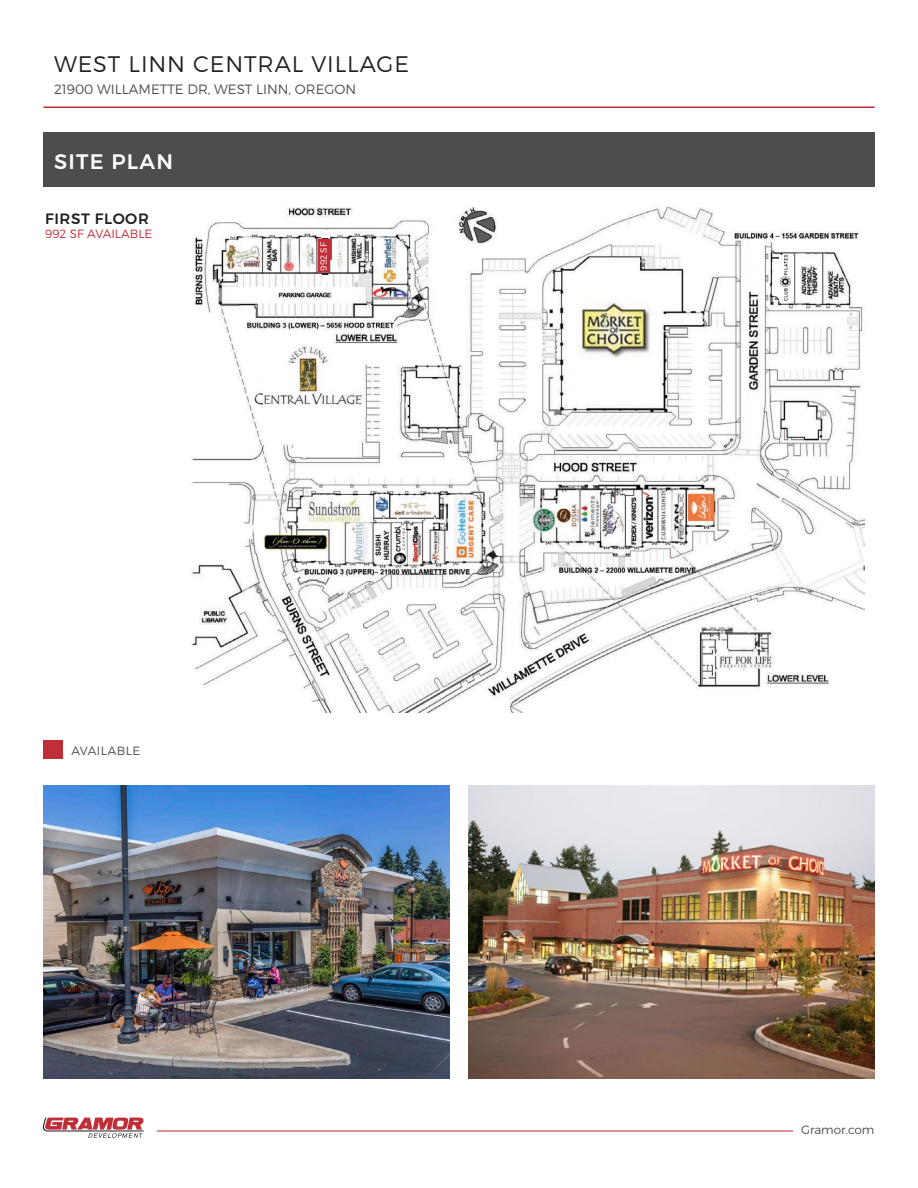
<style>
.page{position:relative;width:918px;height:1188px;background:#fff}
.page>*{position:absolute;margin:0;border:0;box-sizing:border-box;transform-origin:0 0}
.t1{font:300 22.5px "Montserrat";letter-spacing:.04em;color:#231f20}
.t2{font:500 21px "Montserrat";letter-spacing:.06em;color:#fff}
.t3{font:500 15px "Montserrat";letter-spacing:.04em;color:#231f20}
.t4{font:300 13.5px "Montserrat";color:#4d4d4f}
.t5{font:300 12px "Montserrat";color:#c02f38}
.t6{font:300 12px "Montserrat";color:#4d4d4f}
.t7{font:300 12px "Montserrat";letter-spacing:.04em;color:#4d4d4f}
.t8{font:300 9px "Montserrat";color:#fff}
</style>
<div class="page">
<img style="left:192px;top:207px;width:673px;height:506px">
<div style="left:719px;top:187px;width:141px;height:43px;background:#fff"></div>
<div style="left:43px;top:740px;width:19px;height:19px;background:#c02f38"></div>
<img style="left:43px;top:786px;width:407px;height:293px">
<img style="left:468px;top:786px;width:407px;height:293px">
<div style="left:43px;top:133px;width:832px;height:54px;background:#4d4d4f"></div>
<svg style="left:392px;top:523px;width:15px;height:42px"></svg>
<div style="left:322px;top:230px;width:8px;height:8px;background:#fff"></div>
<div style="left:322px;top:274px;width:6px;height:8px;background:#fff"></div>
<img style="left:394px;top:526px;width:11px;height:38px">
<div style="left:779px;top:256px;width:14px;height:45px;background:#fff"></div>
<img style="left:779px;top:256px;width:12px;height:45px">
<svg style="left:318px;top:238px;width:14px;height:37px"></svg>
<svg style="left:42px;top:1117px;width:102px;height:21px"></svg>
<hr style="left:157px;top:1130px;width:710px;height:2px;background:#c02f38">
<div style="left:793px;top:1121px;width:81px;height:15px;background:#fff"></div>
<hr style="left:43px;top:106px;width:832px;height:2px;background:#c02f38">
<h1 class="t1" style="left:54px;top:50px;width:357px">WEST LINN CENTRAL VILLAGE</h1>
<p class="t4" style="left:54px;top:80px;width:304px">21900 WILLAMETTE DR, WEST LINN, OREGON</p>
<h2 class="t2" style="left:54px;top:148px;width:121px">SITE PLAN</h2>
<p class="t3" style="left:45px;top:209px;width:105px">FIRST FLOOR</p>
<p class="t5" style="left:45px;top:226px;width:109px">992 SF AVAILABLE</p>
<p class="t8" style="left:318px;top:271px;width:30px;rotate:-90deg">992 SF</p>
<p class="t7" style="left:71px;top:743px;width:70px">AVAILABLE</p>
<p class="t6" style="left:801px;top:1123px;width:75px">Gramor.com</p>
</div>
